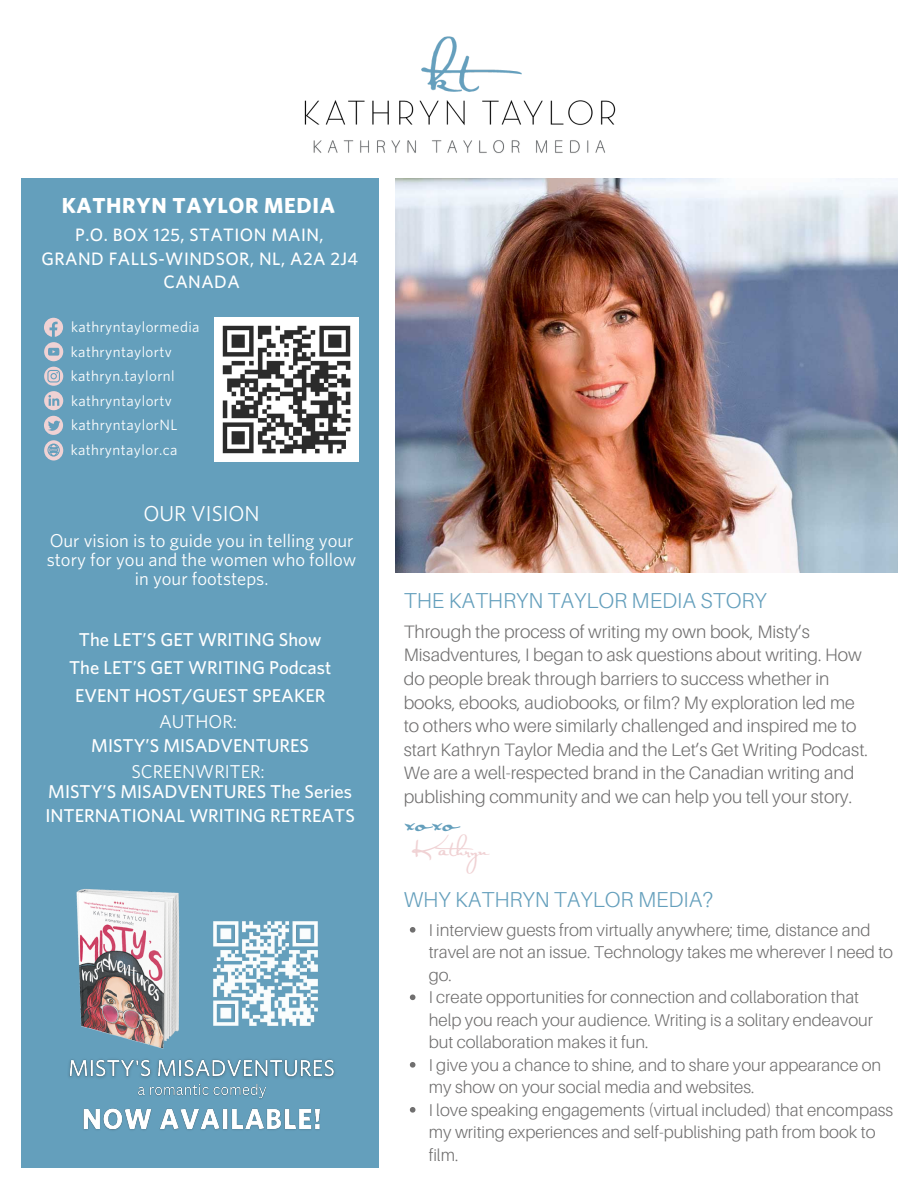
<style>
.page{position:relative;width:918px;height:1188px;background:#fff}
.page>*{position:absolute;margin:0;border:0;box-sizing:border-box;transform-origin:0 0}
.t1{font:34.5px "Satisfaction";color:#649fbc}
.t2{font:700 21.75px "Whitney";letter-spacing:.025em;color:#fff}
.t3{font:300 21.6px "Aileron";color:#649fbc}
.t4{font:21.6px "Whitney";color:#fff}
.t5{font:21px "Satisfaction";color:#f0d2d4}
.t6{font:500 18.6px/28.2px "Whitney";color:#fff;text-align:center}
.t7{font:18.6px/19.2px "Whitney";color:#fff;text-align:center}
.t8{font:300 18px/23.7px "Aileron";color:#706f6f}
.t9{font:500 18px/23.7px "Whitney";letter-spacing:.025em;color:#fff;text-align:center}
.t10{font:300 17.1px/22.5px "Aileron";color:#706f6f}
.t11{font:15px/24.6px "Whitney";letter-spacing:.025em;color:#fff}
</style>
<div class="page">
<div style="left:21px;top:178px;width:358px;height:990px;background:#649fbc"></div>
<img style="left:396px;top:178px;width:501px;height:394px">
<img style="left:304px;top:36px;width:312px;height:90px">
<img style="left:313px;top:140px;width:292px;height:13px">
<svg style="left:410px;top:927px;width:5px;height:6px"></svg>
<svg style="left:410px;top:994px;width:5px;height:6px"></svg>
<svg style="left:410px;top:1062px;width:5px;height:6px"></svg>
<svg style="left:410px;top:1107px;width:5px;height:6px"></svg>
<img style="left:215px;top:318px;width:144px;height:144px">
<svg style="left:44px;top:367px;width:19px;height:43px"></svg>
<svg style="left:44px;top:318px;width:19px;height:43px"></svg>
<svg style="left:44px;top:416px;width:19px;height:45px"></svg>
<img style="left:83px;top:1108px;width:238px;height:22px">
<img style="left:76px;top:889px;width:104px;height:158px">
<img style="left:213px;top:921px;width:105px;height:105px">
<img style="left:68px;top:1047px;width:267px;height:32px">
<img style="left:135px;top:1078px;width:134px;height:21px">
<p class="t2" style="left:62px;top:192px;width:275px">KATHRYN TAYLOR MEDIA</p>
<p class="t9" style="left:42px;top:223px;width:318px">P.O. BOX 125, STATION MAIN,<br>GRAND FALLS-WINDSOR, NL, A2A 2J4<br>CANADA</p>
<p class="t11" style="left:71px;top:315px;width:130px">kathryntaylormedia</p>
<p class="t11" style="left:71px;top:339px;width:102px">kathryntaylortv</p>
<p class="t11" style="left:71px;top:363px;width:106px">kathryn.taylornl</p>
<p class="t11" style="left:71px;top:388px;width:108px">kathryntaylortv kathryntaylorNL</p>
<p class="t11" style="left:71px;top:437px;width:108px">kathryntaylor.ca</p>
<p class="t4" style="left:143px;top:500px;width:118px">OUR VISION</p>
<p class="t7" style="left:47px;top:530px;width:311px">Our vision is to guide you in telling your story for you and the women who follow in your footsteps.</p>
<p class="t6" style="left:69px;top:625px;width:264px">The LET’S GET WRITING Show<br>The LET’S GET WRITING Podcast<br>EVENT HOST/GUEST SPEAKER</p>
<p class="t7" style="left:159px;top:712px;width:80px">AUTHOR:</p>
<p class="t6" style="left:91px;top:731px;width:219px">MISTY’S MISADVENTURES</p>
<p class="t7" style="left:131px;top:761px;width:135px">SCREENWRITER:</p>
<p class="t6" style="left:45px;top:779px;width:311px;line-height:23.7px;text-align:left">MISTY’S MISADVENTURES The Series<br>INTERNATIONAL WRITING RETREATS</p>
<p class="t3" style="left:404px;top:587px;width:364px">THE KATHRYN TAYLOR MEDIA STORY</p>
<p class="t8" style="left:404px;top:619px;width:466px">Through the process of writing my own book, Misty’s Misadventures, I began to ask questions about writing. How do people break through barriers to success whether in books, ebooks, audiobooks, or film? My exploration led me to others who were similarly challenged and inspired me to start Kathryn Taylor Media and the Let’s Get Writing Podcast.<br>We are a well-respected brand in the Canadian writing and publishing community and we can help you tell your story.</p>
<h1 class="t1" style="left:404px;top:801px;width:56px">xoxo</h1>
<p class="t5" style="left:415px;top:838px;width:75px">Kathryn</p>
<p class="t3" style="left:404px;top:886px;width:311px">WHY KATHRYN TAYLOR MEDIA?</p>
<p class="t10" style="left:429px;top:918px;width:466px">I interview guests from virtually anywhere; time, distance and travel are not an issue. Technology takes me wherever I need to go.<br>I create opportunities for connection and collaboration that help you reach your audience. Writing is a solitary endeavour but collaboration makes it fun.<br>I give you a chance to shine, and to share your appearance on my show on your social media and websites.<br>I love speaking engagements (virtual included) that encompass my writing experiences and self-publishing path from book to film.</p>
</div>
